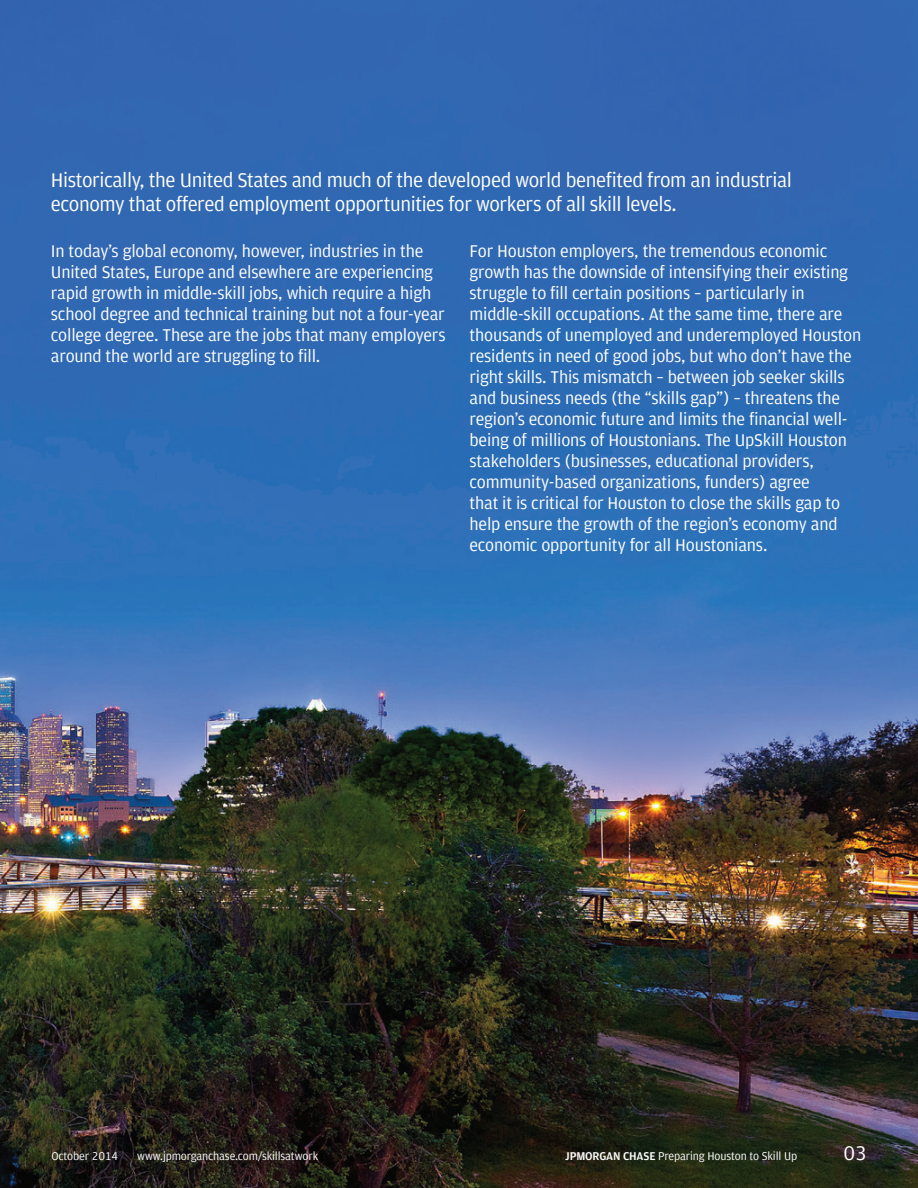
<style>
.page{position:relative;width:918px;height:1188px;background:#fff}
.page>*{position:absolute;margin:0;border:0;box-sizing:border-box;transform-origin:0 0}
.Header_level_2{font:21px/24px "Amplitude TF";letter-spacing:-.02em;color:#fff}
.Header_level_2-2{font:18px/21px "Amplitude TF";letter-spacing:-.01em;color:#fff}
.t1{font:12px "Amplitude TF";letter-spacing:-.01em;color:#fff}
.s1{font-weight:700}
</style>
<div class="page">
<img style="left:0;top:0;width:918px;height:1188px">
<p class="Header_level_2" style="left:51px;top:168px;width:742px">Historically, the United States and much of the developed world benefited from an industrial economy that offered employment opportunities for workers of all skill levels.</p>
<p class="Header_level_2-2" style="left:51px;top:241px;width:396px">In today’s global economy, however, industries in the United States, Europe and elsewhere are experiencing rapid growth in middle-skill jobs, which require a high school degree and technical training but not a four-year college degree. These are the jobs that many employers around the world are struggling to fill.</p>
<p class="Header_level_2-2" style="left:470px;top:241px;width:393px">For Houston employers, the tremendous economic growth has the downside of intensifying their existing struggle to fill certain positions – particularly in middle-skill occupations. At the same time, there are thousands of unemployed and underemployed Houston residents in need of good jobs, but who don’t have the right skills. This mismatch – between job seeker skills and business needs (the “skills gap”) – threatens the region’s economic future and limits the financial well&shy;being of millions of Houstonians. The UpSkill Houston stakeholders (businesses, educational providers, community-based organizations, funders) agree<br>that it is critical for Houston to close the skills gap to help ensure the growth of the region’s economy and economic opportunity for all Houstonians.</p>
<p class="t1" style="left:51px;top:1149px;width:68px">October 2014</p>
<p class="t1" style="left:137px;top:1149px;width:183px">www.jpmorganchase.com/skillsatwork</p>
<p class="t1" style="left:565px;top:1149px;width:234px"><span class="s1">JPMORGAN CHASE</span> Preparing Houston to Skill Up</p>
<p class="Header_level_2" style="left:844px;top:1141px;width:25px">03</p>
</div>
